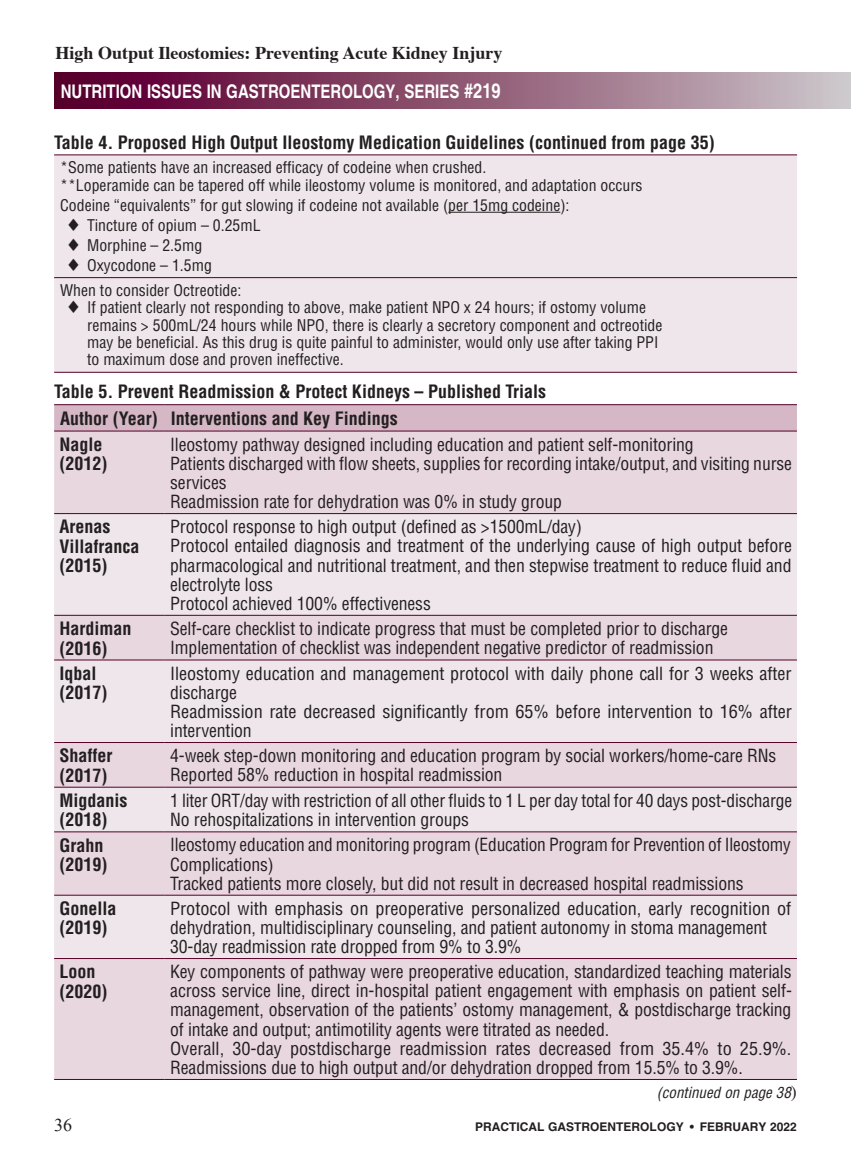
<style>
.page{position:relative;width:851px;height:1161px;background:#fff}
.page>*{position:absolute;margin:0;border:0;box-sizing:border-box;transform-origin:0 0}
.t1{font:700 18.75px "Helvetica";color:#fff;scale:.8 1}
.A_table_header{font:700 condensed 18px/19.5px "Helvetica";color:#231f20}
.t2{font:700 18px "Times";color:#231f20}
.t3{font:18px "Times New Roman";color:#231f20}
.A_Table_type{font:condensed 17.7px/19.2px "Helvetica";letter-spacing:-.005em;color:#231f20}
.t4{font:condensed 15.75px/17.2px "Helvetica";color:#231f20}
.t5{font:italic condensed 15px "Helvetica";color:#231f20}
.t6{font:700 12px "Helvetica";color:#231f20}
.s1{font-size:20.7px}
.s2{font-family:"Times";font-style:normal;font-stretch:normal;font-size:18px}
</style>
<div class="page">
<div style="left:54px;top:73px;width:796px;height:36px;background:linear-gradient(to right,#540024,#cac2c6)"></div>
<svg style="left:54px;top:405px;width:742px;height:26px;background:#d1b2c1"></svg>
<div style="left:54px;top:432px;width:742px;height:647px;background:#e9d7e0"></div>
<svg style="left:54px;top:514px;width:742px;height:444px;background:#ebdfe5"></svg>
<hr style="left:54px;top:404px;width:111px;height:1px;background:#540028">
<hr style="left:165px;top:404px;width:632px;height:1px;background:#540028">
<hr style="left:54px;top:431px;width:111px;height:1px;background:#540028">
<hr style="left:165px;top:431px;width:632px;height:1px;background:#540028">
<hr style="left:54px;top:1079px;width:111px;height:1px;background:#540028">
<hr style="left:165px;top:1079px;width:632px;height:1px;background:#540028">
<hr style="left:54px;top:513px;width:111px;height:1px;background:#540028">
<hr style="left:165px;top:513px;width:632px;height:1px;background:#540028">
<hr style="left:54px;top:615px;width:111px;height:1px;background:#540028">
<hr style="left:165px;top:615px;width:632px;height:1px;background:#540028">
<hr style="left:54px;top:660px;width:111px;height:1px;background:#540028">
<hr style="left:165px;top:660px;width:632px;height:1px;background:#540028">
<hr style="left:54px;top:742px;width:111px;height:1px;background:#540028">
<hr style="left:165px;top:742px;width:632px;height:1px;background:#540028">
<hr style="left:54px;top:787px;width:111px;height:1px;background:#540028">
<hr style="left:165px;top:787px;width:632px;height:1px;background:#540028">
<hr style="left:54px;top:832px;width:111px;height:1px;background:#540028">
<hr style="left:165px;top:832px;width:632px;height:1px;background:#540028">
<hr style="left:54px;top:895px;width:111px;height:1px;background:#540028">
<hr style="left:165px;top:895px;width:632px;height:1px;background:#540028">
<hr style="left:54px;top:958px;width:111px;height:1px;background:#540028">
<hr style="left:165px;top:958px;width:632px;height:1px;background:#540028">
<div style="left:54px;top:156px;width:743px;height:216px;background:#eee6ea"></div>
<hr style="left:54px;top:155px;width:743px;height:1px;background:#540028">
<hr style="left:54px;top:277px;width:743px;height:1px;background:#540028">
<hr style="left:54px;top:372px;width:743px;height:1px;background:#540028">
<hr style="left:448px;top:212px;width:112px;height:1px;background:#231f20">
<p class="t2" style="left:56px;top:35px;width:448px">High Output Ileostomies: Preventing Acute Kidney Injury</p>
<p class="t1" style="left:61px;top:79px;width:551px">NUTRITION ISSUES IN GASTROENTEROLOGY, SERIES <span class="s1">#219</span></p>
<p class="A_table_header" style="left:54px;top:133px;width:662px">Table 4. Proposed High Output Ileostomy Medication Guidelines (continued from page 35)</p>
<p class="t4" style="left:60px;top:159px;width:427px">*Some patients have an increased efficacy of codeine when crushed.</p>
<p class="t4" style="left:60px;top:176px;width:584px">**Loperamide can be tapered off while ileostomy volume is monitored, and adaptation occurs</p>
<p class="t4" style="left:60px;top:196px;width:511px">Codeine “equivalents” for gut slowing if codeine not available (per 15mg codeine):</p>
<p class="t4" style="left:67px;top:216px;width:195px">◻ Tincture of opium – 0.25mL</p>
<p class="t4" style="left:67px;top:236px;width:137px">◻ Morphine – 2.5mg</p>
<p class="t4" style="left:67px;top:256px;width:146px">◻ Oxycodone – 1.5mg</p>
<p class="t4" style="left:60px;top:282px;width:183px">When to consider Octreotide:</p>
<p class="t4" style="left:87px;top:299px;width:576px;text-indent:-20px">◻ If patient clearly not responding to above, make patient NPO x 24 hours; if ostomy volume remains &gt; 500mL/24 hours while NPO, there is clearly a secretory component and octreotide may be beneficial. As this drug is quite painful to administer, would only use after taking PPI to maximum dose and proven ineffective.</p>
<p class="A_table_header" style="left:54px;top:382px;width:493px">Table 5. Prevent Readmission &amp; Protect Kidneys – Published Trials</p>
<p class="A_table_header" style="left:60px;top:409px;width:99px">Author (Year)</p>
<p class="A_table_header" style="left:171px;top:409px;width:228px">Interventions and Key Findings</p>
<p class="A_table_header" style="left:60px;top:434px;width:45px">Nagle</p>
<p class="A_table_header" style="left:60px;top:454px;width:49px">(2012)</p>
<p class="A_Table_type" style="left:170px;top:434px;width:525px">Ileostomy pathway designed including education and patient self-monitoring</p>
<p class="A_Table_type" style="left:170px;top:454px;width:623px">Patients discharged with flow sheets, supplies for recording intake/output, and visiting nurse services</p>
<p class="A_Table_type" style="left:170px;top:492px;width:393px">Readmission rate for dehydration was 0% in study group</p>
<p class="A_table_header" style="left:60px;top:517px;width:82px">Arenas<br>Villafranca (2015)</p>
<p class="A_Table_type" style="left:170px;top:517px;width:413px">Protocol response to high output (defined as &gt;1500mL/day)</p>
<p class="A_Table_type" style="left:170px;top:536px;width:623px;text-align:justify">Protocol entailed diagnosis and treatment of the underlying cause of high output before pharmacological and nutritional treatment, and then stepwise treatment to reduce fluid and electrolyte loss</p>
<p class="A_Table_type" style="left:170px;top:594px;width:262px">Protocol achieved 100% effectiveness</p>
<p class="A_table_header" style="left:60px;top:619px;width:73px">Hardiman</p>
<p class="A_table_header" style="left:60px;top:638px;width:49px">(2016)</p>
<p class="A_table_header" style="left:60px;top:663px;width:39px">Iqbal</p>
<p class="A_table_header" style="left:60px;top:683px;width:49px">(2017)</p>
<p class="A_table_header" style="left:60px;top:746px;width:55px">Shaffer</p>
<p class="A_table_header" style="left:60px;top:765px;width:49px">(2017)</p>
<p class="A_table_header" style="left:60px;top:791px;width:70px">Migdanis</p>
<p class="A_table_header" style="left:60px;top:810px;width:49px">(2018)</p>
<p class="A_table_header" style="left:60px;top:835px;width:45px">Grahn</p>
<p class="A_table_header" style="left:60px;top:855px;width:49px">(2019)</p>
<p class="A_table_header" style="left:60px;top:899px;width:59px">Gonella</p>
<p class="A_table_header" style="left:60px;top:918px;width:49px">(2019)</p>
<p class="A_table_header" style="left:60px;top:962px;width:37px">Loon</p>
<p class="A_table_header" style="left:60px;top:981px;width:49px">(2020)</p>
<p class="A_Table_type" style="left:170px;top:619px;width:559px">Self-care checklist to indicate progress that must be completed prior to discharge</p>
<p class="A_Table_type" style="left:170px;top:638px;width:545px">Implementation of checklist was independent negative predictor of readmission</p>
<p class="A_Table_type" style="left:170px;top:663px;width:622px">Ileostomy education and management protocol with daily phone call for 3 weeks after discharge</p>
<p class="A_Table_type" style="left:170px;top:702px;width:623px">Readmission rate decreased significantly from 65% before intervention to 16% after intervention</p>
<p class="A_Table_type" style="left:170px;top:746px;width:607px">4-week step-down monitoring and education program by social workers/home-care RNs</p>
<p class="A_Table_type" style="left:170px;top:765px;width:334px">Reported 58% reduction in hospital readmission</p>
<p class="A_Table_type" style="left:170px;top:791px;width:623px">1 liter ORT/day with restriction of all other fluids to 1 L per day total for 40 days post-discharge</p>
<p class="A_Table_type" style="left:170px;top:810px;width:300px">No rehospitalizations in intervention groups</p>
<p class="A_Table_type" style="left:170px;top:835px;width:622px">Ileostomy education and monitoring program (Education Program for Prevention of Ileostomy<br>Complications)</p>
<p class="A_Table_type" style="left:170px;top:874px;width:575px">Tracked patients more closely, but did not result in decreased hospital readmissions</p>
<p class="A_Table_type" style="left:170px;top:899px;width:622px">Protocol with emphasis on preoperative personalized education, early recognition of dehydration, multidisciplinary counseling, and patient autonomy in stoma management</p>
<p class="A_Table_type" style="left:170px;top:937px;width:353px">30-day readmission rate dropped from 9% to 3.9%</p>
<p class="A_Table_type" style="left:170px;top:962px;width:623px;text-align:justify">Key components of pathway were preoperative education, standardized teaching materials across service line, direct in-hospital patient engagement with emphasis on patient self&shy;management, observation of the patients’ ostomy management, &amp; postdischarge tracking of intake and output; antimotility agents were titrated as needed.</p>
<p class="A_Table_type" style="left:170px;top:1039px;width:622px">Overall, 30-day postdischarge readmission rates decreased from 35.4% to 25.9%.<br>Readmissions due to high output and/or dehydration dropped from 15.5% to 3.9%.</p>
<p class="t5" style="left:656px;top:1083px;width:142px">(continued on page 38<span class="s2">)</span></p>
<p class="t3" style="left:54px;top:1113px;width:19px">36</p>
<p class="t6" style="left:475px;top:1119px;width:323px">PRACTICAL GASTROENTEROLOGY • FEBRUARY 2022</p>
</div>
